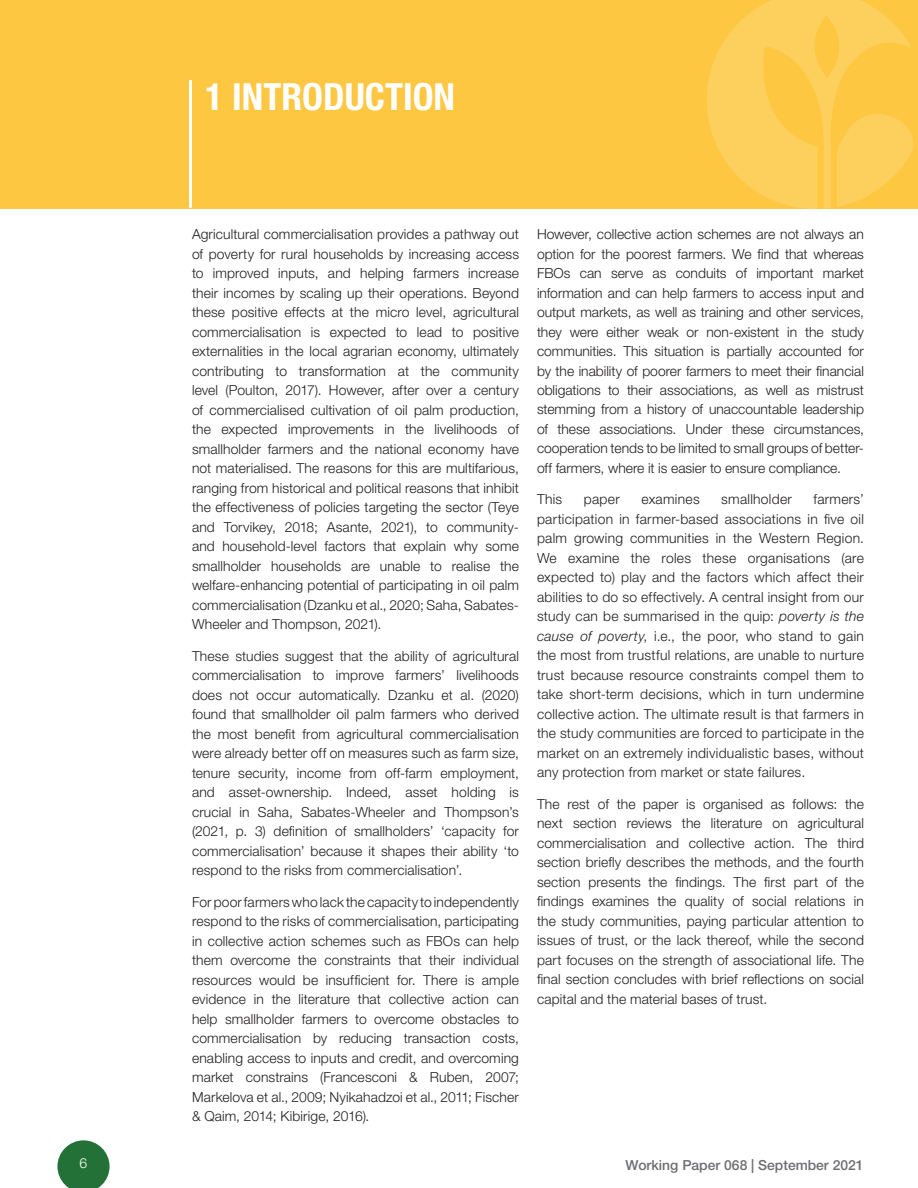
<style>
.page{position:relative;width:918px;height:1188px;background:#fff}
.page>*{position:absolute;margin:0;border:0;box-sizing:border-box;transform-origin:0 0}
.t1{font:700 condensed 37.5px "Helvetica Neue LT Std";color:#fff}
.t2{font:300 13.8px/19.5px "Helvetica Neue LT Std";letter-spacing:.01em;color:#221e1f;text-align:justify}
.t3{font:500 13.8px "Helvetica Neue LT Std";color:#6d6e71}
.t4{font:300 13.8px "Helvetica Neue LT Std";color:#fff}
.s1{font-style:italic}
</style>
<div class="page">
<svg style="left:57px;top:1140px;width:53px;height:48px"></svg>
<div style="left:0;top:0;width:918px;height:209px;background:#fdc741"></div>
<svg style="left:707px;top:0;width:207px;height:209px"></svg>
<hr style="left:189px;top:80px;width:3px;height:128px;background:#fff">
<h1 class="t1" style="left:205px;top:74px;width:251px">1 INTRODUCTION</h1>
<p class="t2" style="left:192px;top:224px;width:329px">Agricultural commercialisation provides a pathway out of poverty for rural households by increasing access to improved inputs, and helping farmers increase their incomes by scaling up their operations. Beyond these positive effects at the micro level, agricultural commercialisation is expected to lead to positive externalities in the local agrarian economy, ultimately contributing to transformation at the community level (Poulton, 2017). However, after over a century of commercialised cultivation of oil palm production, the expected improvements in the livelihoods of smallholder farmers and the national economy have not materialised. The reasons for this are multifarious, ranging from historical and political reasons that inhibit the effectiveness of policies targeting the sector (Teye and Torvikey, 2018; Asante, 2021), to community&shy;and household-level factors that explain why some smallholder households are unable to realise the welfare-enhancing potential of participating in oil palm commercialisation (Dzanku et al., 2020; Saha, Sabates-Wheeler and Thompson, 2021).</p>
<p class="t2" style="left:192px;top:646px;width:329px">These studies suggest that the ability of agricultural commercialisation to improve farmers’ livelihoods does not occur automatically. Dzanku et al. (2020) found that smallholder oil palm farmers who derived the most benefit from agricultural commercialisation were already better off on measures such as farm size, tenure security, income from off-farm employment, and asset-ownership. Indeed, asset holding is crucial in Saha, Sabates-Wheeler and Thompson’s (2021, p. 3) definition of smallholders’ ‘capacity for commercialisation’ because it shapes their ability ‘to respond to the risks from commercialisation’.</p>
<p class="t2" style="left:192px;top:892px;width:329px">For poor farmers who lack the capacity to independently respond to the risks of commercialisation, participating in collective action schemes such as FBOs can help them overcome the constraints that their individual resources would be insufficient for. There is ample evidence in the literature that collective action can help smallholder farmers to overcome obstacles to commercialisation by reducing transaction costs, enabling access to inputs and credit, and overcoming market constrains (Francesconi &amp; Ruben, 2007; Markelova et al., 2009; Nyikahadzoi et al., 2011; Fischer &amp; Qaim, 2014; Kibirige, 2016).</p>
<p class="t2" style="left:537px;top:224px;width:329px">However, collective action schemes are not always an option for the poorest farmers. We find that whereas FBOs can serve as conduits of important market information and can help farmers to access input and output markets, as well as training and other services, they were either weak or non-existent in the study communities. This situation is partially accounted for by the inability of poorer farmers to meet their financial obligations to their associations, as well as mistrust stemming from a history of unaccountable leadership of these associations. Under these circumstances, cooperation tends to be limited to small groups of better&shy;off farmers, where it is easier to ensure compliance.</p>
<p class="t2" style="left:537px;top:490px;width:27px">This</p>
<p class="t2" style="left:584px;top:490px;width:37px">paper</p>
<p class="t2" style="left:641px;top:490px;width:60px">examines</p>
<p class="t2" style="left:721px;top:490px;width:72px">smallholder</p>
<p class="t2" style="left:537px;top:490px;width:329px;text-indent:277px">farmers’ participation in farmer-based associations in five oil palm growing communities in the Western Region.<br>We examine the roles these organisations (are expected to) play and the factors which affect their abilities to do so effectively. A central insight from our study can be summarised in the quip: <span class="s1">poverty is the cause of poverty</span>, i.e., the poor, who stand to gain the most from trustful relations, are unable to nurture trust because resource constraints compel them to take short-term decisions, which in turn undermine collective action. The ultimate result is that farmers in the study communities are forced to participate in the market on an extremely individualistic bases, without any protection from market or state failures.</p>
<p class="t2" style="left:537px;top:794px;width:329px">The rest of the paper is organised as follows: the next section reviews the literature on agricultural commercialisation and collective action. The third section briefly describes the methods, and the fourth section presents the findings. The first part of the findings examines the quality of social relations in the study communities, paying particular attention to issues of trust, or the lack thereof, while the second part focuses on the strength of associational life. The final section concludes with brief reflections on social capital and the material bases of trust.</p>
<p class="t4" style="left:80px;top:1155px;width:9px">6</p>
<p class="t3" style="left:626px;top:1156px;width:240px">Working Paper 068 | September 2021</p>
</div>
